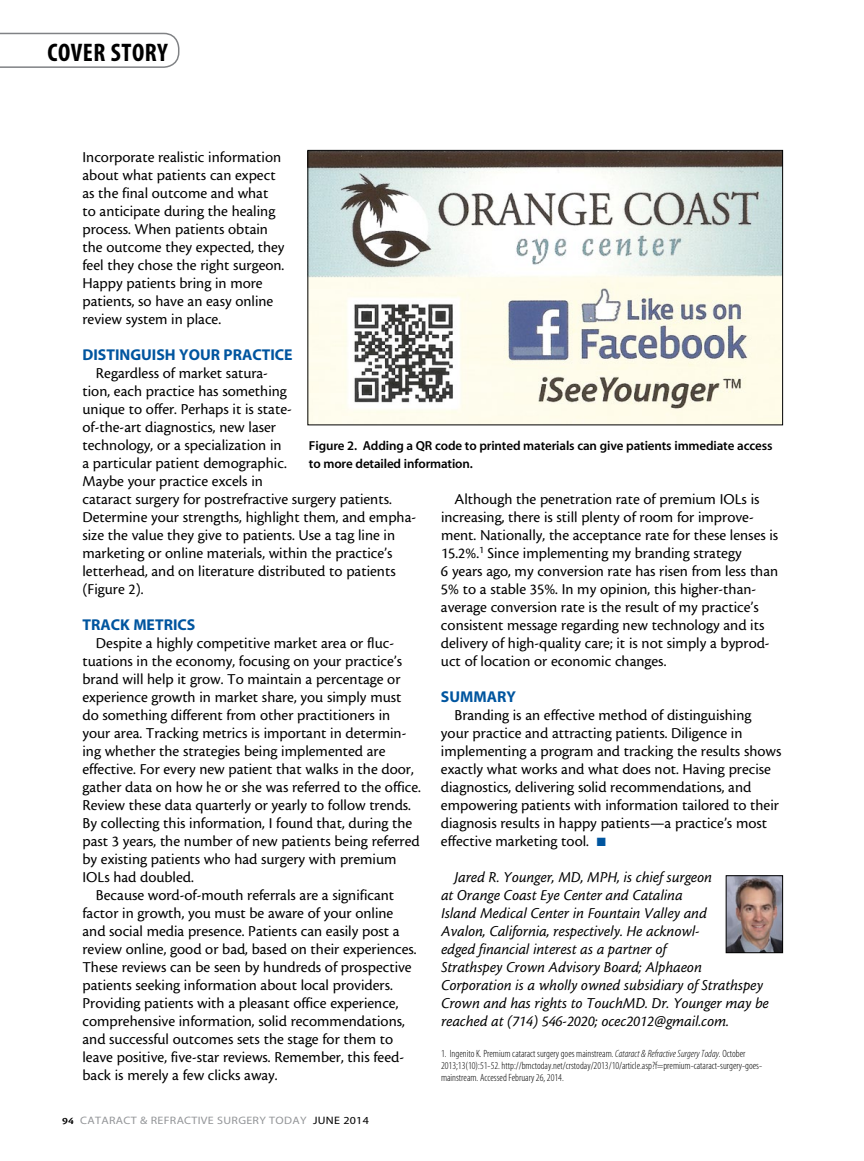
<style>
.page{position:relative;width:864px;height:1161px;background:#fff}
.page>*{position:absolute;margin:0;border:0;box-sizing:border-box;transform-origin:0 0}
.t1{font:25.5px "Myriad MM 700 300";letter-spacing:.02em;color:#000}
.t2{font:15.75px/18px "Cronos MM 408 10";color:#000}
.t3{font:15.75px/18px "Cronos MM It 408 10";color:#000}
.t4{font:15.75px "Myriad MM 700 600";color:#00559f}
.t5{font:13.05px/18px "Myriad MM 565 600";letter-spacing:-.01em;color:#000}
.t6{font:10.8px "Myriad MM 400 600";letter-spacing:.025em;color:#939598;scale:1.11 1}
.t7{font:10.5px/12px "Myriad MM 215 300";color:#000}
.s1{color:#00559f}
.s2{font-family:"Myriad MM It 215 300"}
.s3{font-family:"Cronos MM 574 8";font-size:10.2px;color:#000}
.s4{color:#000}
</style>
<div class="page">
<svg style="left:0;top:33px;width:179px;height:35px"></svg>
<img style="left:728px;top:877px;width:53px;height:74px">
<div style="left:726px;top:875px;width:57px;height:78px;border:1px solid #000"></div>
<img style="left:309px;top:152px;width:472px;height:271px">
<div style="left:307px;top:150px;width:476px;height:275px;border:1px solid #000"></div>
<h1 class="t1" style="left:48px;top:40px;width:122px">COVER STORY</h1>
<p class="t2" style="left:82px;top:148px;width:204px">Incorporate realistic information about what patients can expect as the final outcome and what to anticipate during the healing process. When patients obtain the outcome they expected, they feel they chose the right surgeon.<br>Happy patients bring in more patients, so have an easy online review system in place.</p>
<p class="t4" style="left:82px;top:347px;width:212px">DISTINGUISH YOUR PRACTICE</p>
<p class="t2" style="left:82px;top:364px;width:335px;text-indent:13px">Regardless of market satura-<br>tion, each practice has something<br>unique to offer. Perhaps it is state-<br>of-the-art diagnostics, new laser<br>technology, or a specialization in<br>a particular patient demographic.<br>Maybe your practice excels in<br>cataract surgery for postrefractive surgery patients.<br>Determine your strengths, highlight them, and empha&shy;size the value they give to patients. Use a tag line in marketing or online materials, within the practice’s letterhead, and on literature distributed to patients (Figure 2).</p>
<p class="t4" style="left:82px;top:617px;width:114px">TRACK METRICS</p>
<p class="t2" style="left:96px;top:634px;width:300px">Despite a highly competitive market area or fluc-</p>
<p class="t2" style="left:82px;top:652px;width:321px">tuations in the economy, focusing on your practice’s</p>
<p class="t2" style="left:82px;top:670px;width:319px">brand will help it grow. To maintain a percentage or</p>
<p class="t2" style="left:82px;top:688px;width:320px">experience growth in market share, you simply must</p>
<p class="t2" style="left:82px;top:706px;width:309px">do something different from other practitioners in</p>
<p class="t2" style="left:82px;top:724px;width:325px">your area. Tracking metrics is important in determin-</p>
<p class="t2" style="left:82px;top:742px;width:305px">ing whether the strategies being implemented are</p>
<p class="t2" style="left:82px;top:760px;width:333px">effective. For every new patient that walks in the door,</p>
<p class="t2" style="left:82px;top:778px;width:340px">gather data on how he or she was referred to the office.</p>
<p class="t2" style="left:82px;top:796px;width:330px">Review these data quarterly or yearly to follow trends.</p>
<p class="t2" style="left:82px;top:815px;width:331px">By collecting this information, I found that, during the</p>
<p class="t2" style="left:82px;top:833px;width:339px">past 3 years, the number of new patients being referred</p>
<p class="t2" style="left:82px;top:851px;width:316px">by existing patients who had surgery with premium</p>
<p class="t2" style="left:82px;top:869px;width:113px">IOLs had doubled.</p>
<p class="t2" style="left:96px;top:887px;width:300px">Because word-of-mouth referrals are a significant</p>
<p class="t2" style="left:82px;top:905px;width:312px">factor in growth, you must be aware of your online</p>
<p class="t2" style="left:82px;top:923px;width:319px">and social media presence. Patients can easily post a</p>
<p class="t2" style="left:82px;top:941px;width:336px">review online, good or bad, based on their experiences.</p>
<p class="t2" style="left:82px;top:959px;width:331px">These reviews can be seen by hundreds of prospective</p>
<p class="t2" style="left:82px;top:977px;width:312px">patients seeking information about local providers.</p>
<p class="t2" style="left:82px;top:995px;width:317px">Providing patients with a pleasant office experience,</p>
<p class="t2" style="left:82px;top:1013px;width:324px">comprehensive information, solid recommendations,</p>
<p class="t2" style="left:82px;top:1031px;width:312px">and successful outcomes sets the stage for them to</p>
<p class="t2" style="left:82px;top:1049px;width:323px">leave positive, five-star reviews. Remember, this feed-</p>
<p class="t2" style="left:82px;top:1067px;width:197px">back is merely a few clicks away.</p>
<p class="t5" style="left:309px;top:437px;width:465px">Figure 2. Adding a QR code to printed materials can give patients immediate access to more detailed information.</p>
<p class="t2" style="left:441px;top:491px;width:339px;text-indent:14px">Although the penetration rate of premium IOLs is increasing, there is still plenty of room for improve&shy;ment. Nationally, the acceptance rate for these lenses is 15.2%.<sup>1</sup> Since implementing my branding strategy<br>6 years ago, my conversion rate has risen from less than 5% to a stable 35%. In my opinion, this higher-than&shy;average conversion rate is the result of my practice’s consistent message regarding new technology and its delivery of high-quality care; it is not simply a byprod&shy;uct of location or economic changes.</p>
<p class="t4" style="left:441px;top:689px;width:77px">SUMMARY</p>
<p class="t2" style="left:441px;top:706px;width:342px;text-indent:13px">Branding is an effective method of distinguishing your practice and attracting patients. Diligence in implementing a program and tracking the results shows exactly what works and what does not. Having precise diagnostics, delivering solid recommendations, and empowering patients with information tailored to their diagnosis results in happy patients—a practice’s most effective marketing tool. <span class="s1">■</span></p>
<p class="t3" style="left:441px;top:868px;width:329px;text-indent:13px">Jared R. Younger, MD, MPH, is chief surgeon<br>at Orange Coast Eye Center and Catalina<br>Island Medical Center in Fountain Valley and<br>Avalon, California, respectively. He acknowl-<br>edged financial interest as a partner of<br>Strathspey Crown Advisory Board; Alphaeon Corporation is a wholly owned subsidiary of Strathspey Crown and has rights to TouchMD. Dr. Younger may be reached at (714) 546-2020; ocec2012@gmail.com.</p>
<p class="t7" style="left:441px;top:1048px;width:323px">1. Ingenito K. Premium cataract surgery goes mainstream. <span class="s2">Cataract &amp; Refractive Surgery Today</span>. October<br>2013;13(10):51-52. http://bmctoday.net/crstoday/2013/10/article.asp?f=premium-cataract-surgery-goes&shy;mainstream. Accessed February 26, 2014.</p>
<p class="t6" style="left:62px;top:1115px;width:278px"><span class="s3">94</span> CATARACT &amp; REFRACTIVE SURGERY TODAY <span class="s4">JUNE 2014</span></p>
</div>
